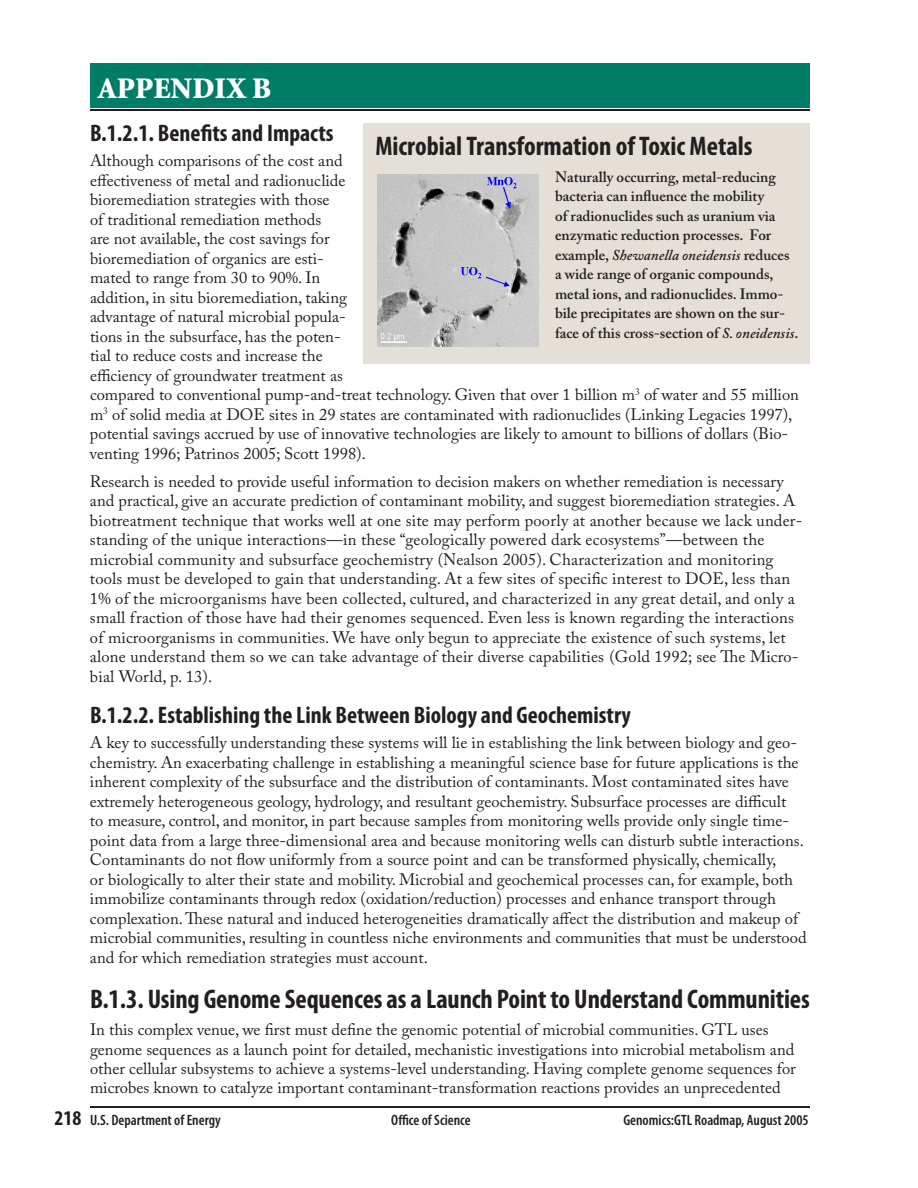
<style>
.page{position:relative;width:918px;height:1188px;background:#fff}
.page>*{position:absolute;margin:0;border:0;box-sizing:border-box;transform-origin:0 0}
.t1{font:900 30px "Minion Std";color:#fff}
.t2{font:700 condensed 27px "Myriad Pro";letter-spacing:-.005em;color:#231f20}
.t3{font:700 condensed 24px "Myriad Pro";color:#231f20}
.t4{font:16.5px/19.5px "Adobe Caslon Pro";color:#231f20}
.t5{font:600 15px/19.5px "Adobe Caslon Pro";color:#231f20}
.t6{font:600 condensed 15px "Myriad Pro";color:#231f20}
.s1{font-style:italic}
.s2{font-weight:700;font-size:21px}
</style>
<div class="page">
<div style="left:90px;top:63px;width:720px;height:45px;background:#007d67"></div>
<hr style="left:90px;top:110px;width:720px;height:1px;background:#231f20">
<hr style="left:90px;top:1106px;width:720px;height:2px;background:#231f20">
<div style="left:363px;top:123px;width:447px;height:241px;background:#e5e0d7"></div>
<img style="left:377px;top:174px;width:162px;height:173px">
<h1 class="t1" style="left:97px;top:74px;width:176px">APPENDIX B</h1>
<h3 class="t3" style="left:90px;top:120px;width:245px">B.1.2.1. Benefits and Impacts</h3>
<p class="t4" style="left:90px;top:151px;width:710px">Although comparisons of the cost and<br>effectiveness of metal and radionuclide<br>bioremediation strategies with those<br>of traditional remediation methods<br>are not available, the cost savings for<br>bioremediation of organics are esti-<br>mated to range from 30 to 90%. In<br>addition, in situ bioremediation, taking<br>advantage of natural microbial popula-<br>tions in the subsurface, has the poten-<br>tial to reduce costs and increase the<br>efficiency of groundwater treatment as<br>compared to conventional pump-and-treat technology. Given that over 1 billion m<sup>3</sup> of water and 55 million m<sup>3</sup> of solid media at DOE sites in 29 states are contaminated with radionuclides (Linking Legacies 1997), potential savings accrued by use of innovative technologies are likely to amount to billions of dollars (Bio&shy;venting 1996; Patrinos 2005; Scott 1998).</p>
<p class="t4" style="left:90px;top:471px;width:714px">Research is needed to provide useful information to decision makers on whether remediation is necessary and practical, give an accurate prediction of contaminant mobility, and suggest bioremediation strategies. A biotreatment technique that works well at one site may perform poorly at another because we lack under&shy;standing of the unique interactions—in these “geologically powered dark ecosystems”—between the microbial community and subsurface geochemistry (Nealson 2005). Characterization and monitoring tools must be developed to gain that understanding. At a few sites of specific interest to DOE, less than 1% of the microorganisms have been collected, cultured, and characterized in any great detail, and only a small fraction of those have had their genomes sequenced. Even less is known regarding the interactions of microorganisms in communities. We have only begun to appreciate the existence of such systems, let alone understand them so we can take advantage of their diverse capabilities (Gold 1992; see The Micro&shy;bial World, p. 13).</p>
<h3 class="t3" style="left:90px;top:702px;width:542px">B.1.2.2. Establishing the Link Between Biology and Geochemistry</h3>
<p class="t4" style="left:90px;top:733px;width:718px">A key to successfully understanding these systems will lie in establishing the link between biology and geo&shy;chemistry. An exacerbating challenge in establishing a meaningful science base for future applications is the inherent complexity of the subsurface and the distribution of contaminants. Most contaminated sites have extremely heterogeneous geology, hydrology, and resultant geochemistry. Subsurface processes are difficult<br>to measure, control, and monitor, in part because samples from monitoring wells provide only single time&shy;point data from a large three-dimensional area and because monitoring wells can disturb subtle interactions.<br>Contaminants do not flow uniformly from a source point and can be transformed physically, chemically,<br>or biologically to alter their state and mobility. Microbial and geochemical processes can, for example, both immobilize contaminants through redox (oxidation/reduction) processes and enhance transport through complexation. These natural and induced heterogeneities dramatically affect the distribution and makeup of microbial communities, resulting in countless niche environments and communities that must be understood and for which remediation strategies must account.</p>
<h2 class="t2" style="left:90px;top:985px;width:721px">B.1.3. Using Genome Sequences as a Launch Point to Understand Communities</h2>
<p class="t4" style="left:90px;top:1020px;width:707px">In this complex venue, we first must define the genomic potential of microbial communities. GTL uses genome sequences as a launch point for detailed, mechanistic investigations into microbial metabolism and other cellular subsystems to achieve a systems-level understanding. Having complete genome sequences for microbes known to catalyze important contaminant-transformation reactions provides an unprecedented</p>
<h2 class="t2" style="left:375px;top:131px;width:379px">Microbial Transformation of Toxic Metals</h2>
<p class="t5" style="left:555px;top:167px;width:245px">Naturally occurring, metal-reducing bacteria can influence the mobility<br>of radionuclides such as uranium via enzymatic reduction processes. For example, <span class="s1">Shewanella oneidensis</span> reduces a wide range of organic compounds, metal ions, and radionuclides. Immo&shy;bile precipitates are shown on the sur&shy;face of this cross-section of <span class="s1">S. oneidensis</span>.</p>
<p class="t6" style="left:54px;top:1112px;width:168px"><span class="s2">218</span> U.S. Department of Energy</p>
<p class="t6" style="left:391px;top:1112px;width:81px">Office of Science</p>
<p class="t6" style="left:623px;top:1112px;width:187px">Genomics:GTL Roadmap, August 2005</p>
</div>
